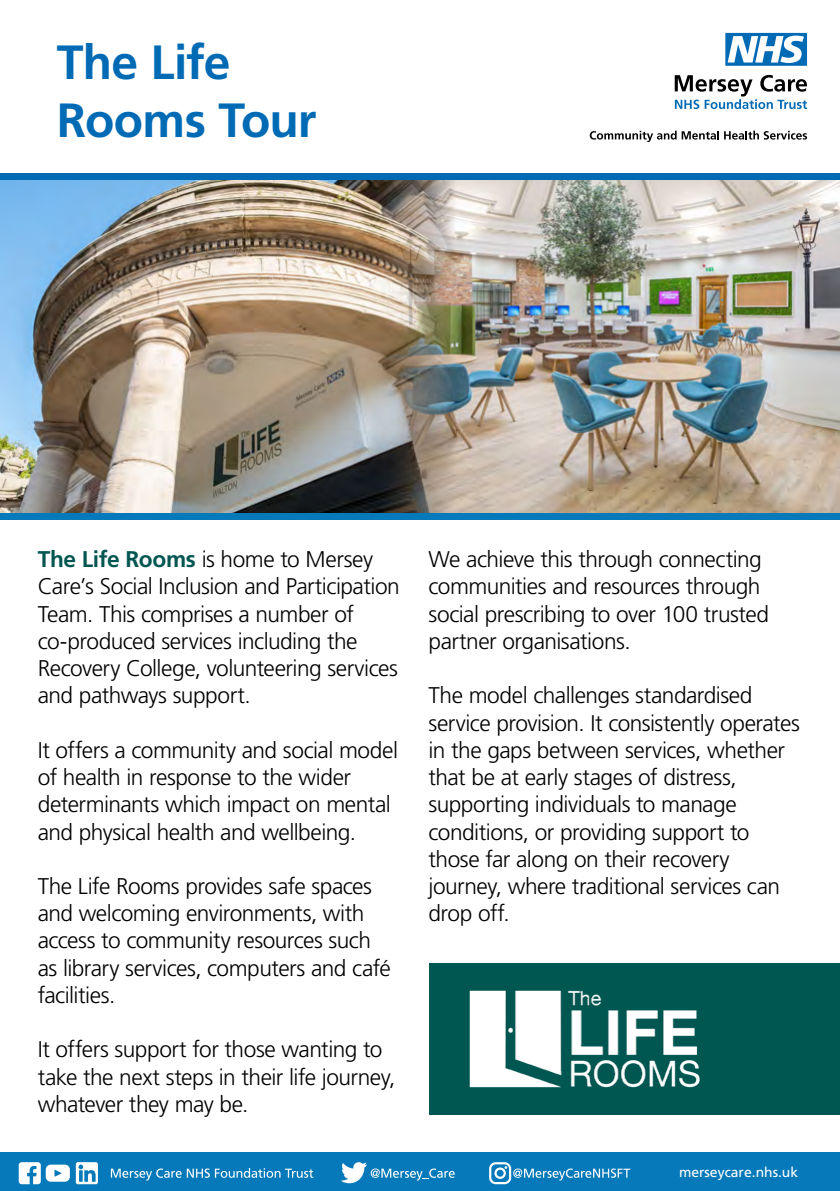
<style>
.page{position:relative;width:840px;height:1191px;background:#fff}
.page>*{position:absolute;margin:0;border:0;box-sizing:border-box;transform-origin:0 0}
.t1{font:700 48px/57.6px "Frutiger LT Std";letter-spacing:-.015em;color:#006ab4}
.t2{font:300 22.6px/27.2px "Frutiger LT Std";letter-spacing:-.02em;color:#000}
.t3{font:14px "Frutiger LT Std";color:#fff}
.s1{font-weight:700;color:#005650}
</style>
<div class="page">
<div style="left:429px;top:963px;width:410px;height:151px;background:#005650"></div>
<img style="left:0;top:180px;width:365px;height:333px">
<img style="left:365px;top:180px;width:474px;height:333px">
<div style="left:0;top:1152px;width:839px;height:39px;background:#0579b9"></div>
<svg style="left:111px;top:1168px;width:202px;height:12px"></svg>
<svg style="left:76px;top:1162px;width:22px;height:22px"></svg>
<svg style="left:19px;top:1162px;width:51px;height:22px"></svg>
<svg style="left:489px;top:1162px;width:141px;height:22px"></svg>
<svg style="left:341px;top:1162px;width:113px;height:21px"></svg>
<img style="left:469px;top:990px;width:231px;height:98px">
<div style="left:0;top:513px;width:839px;height:7px;background:#0579b9"></div>
<svg style="left:674px;top:75px;width:132px;height:34px"></svg>
<svg style="left:725px;top:33px;width:81px;height:33px"></svg>
<svg style="left:589px;top:131px;width:217px;height:11px"></svg>
<div style="left:0;top:173px;width:839px;height:7px;background:#006ab4"></div>
<h1 class="t1" style="left:57px;top:34px;width:261px">The Life<br>Rooms Tour</h1>
<p class="t2" style="left:38px;top:546px;width:363px"><span class="s1">The Life Rooms</span> is home to Mersey Care’s Social Inclusion and Participation Team. This comprises a number of co-produced services including the Recovery College, volunteering services and pathways support.</p>
<p class="t2" style="left:38px;top:736px;width:362px">It offers a community and social model of health in response to the wider determinants which impact on mental and physical health and wellbeing.</p>
<p class="t2" style="left:38px;top:873px;width:354px">The Life Rooms provides safe spaces and welcoming environments, with access to community resources such as library services, computers and café facilities.</p>
<p class="t2" style="left:38px;top:1036px;width:359px">It offers support for those wanting to take the next steps in their life journey, whatever they may be.</p>
<p class="t2" style="left:428px;top:546px;width:342px">We achieve this through connecting communities and resources through social prescribing to over 100 trusted partner organisations.</p>
<p class="t2" style="left:428px;top:682px;width:372px">The model challenges standardised service provision. It consistently operates in the gaps between services, whether that be at early stages of distress, supporting individuals to manage conditions, or providing support to those far along on their recovery journey, where traditional services can drop off.</p>
<p class="t3" style="left:678px;top:1164px;width:121px">merseycare.nhs.uk</p>
</div>
